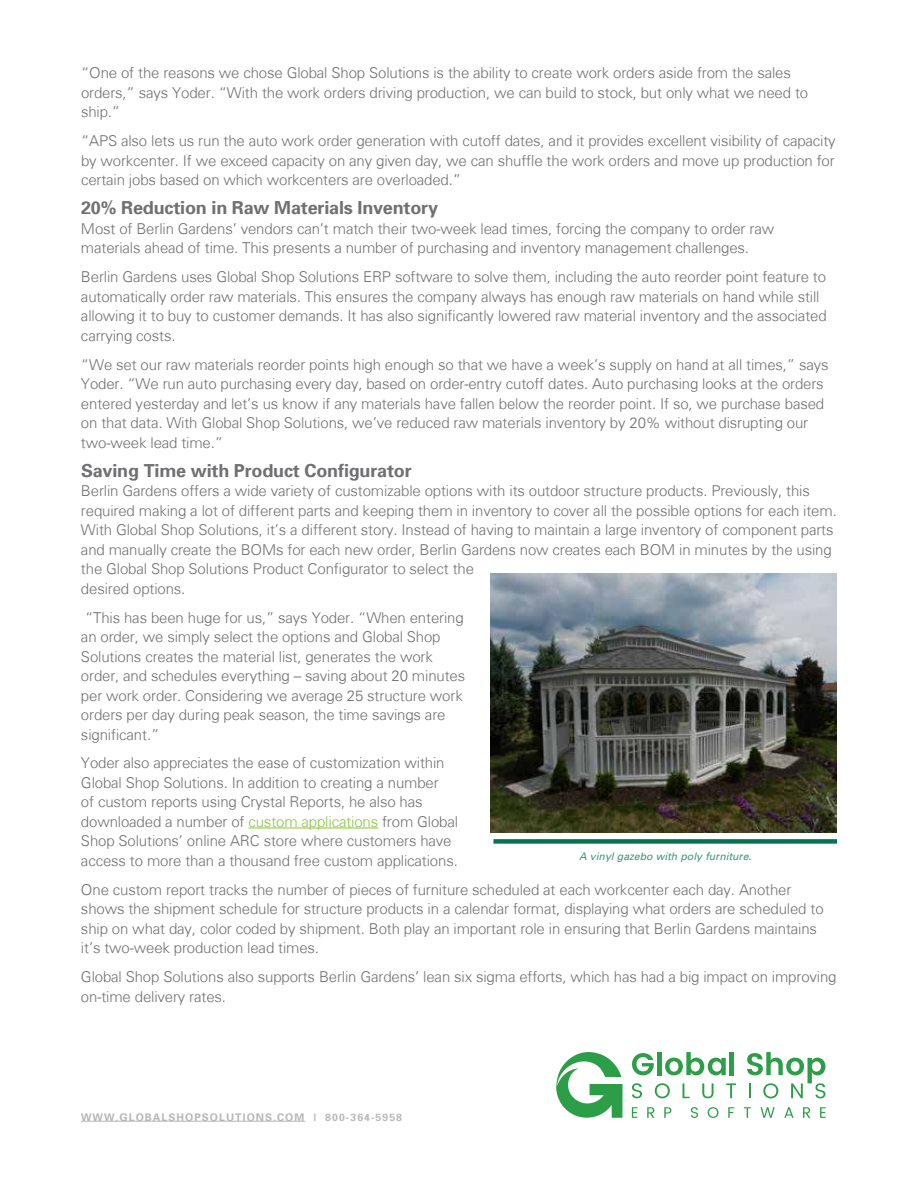
<style>
.page{position:relative;width:918px;height:1188px;background:#fff}
.page>*{position:absolute;margin:0;border:0;box-sizing:border-box;transform-origin:0 0}
.t1{font:700 18px "Univers";letter-spacing:-.01em;color:#707073}
.t2{font:300 15px/19.5px "Univers";letter-spacing:-.01em;color:#707073}
.t3{font:700 10.5px "Univers";letter-spacing:.1em;color:#b7b7b9}
.t4{font:italic 10.5px "Univers";color:#40987b}
.s1{color:#8dc342}
.s2{color:#b7b8b9}
</style>
<div class="page">
<hr style="left:248px;top:828px;width:130px;height:1px;background:#8dc342">
<hr style="left:81px;top:1121px;width:224px;height:1px;background:#b7b7b9">
<div style="left:493px;top:839px;width:344px;height:5px;background:#00754f"></div>
<img style="left:491px;top:573px;width:346px;height:260px">
<svg style="left:556px;top:1052px;width:67px;height:66px"></svg>
<svg style="left:632px;top:1107px;width:5px;height:11px"></svg>
<svg style="left:647px;top:1107px;width:7px;height:11px"></svg>
<svg style="left:664px;top:1107px;width:7px;height:11px"></svg>
<svg style="left:691px;top:1107px;width:7px;height:11px"></svg>
<svg style="left:708px;top:1107px;width:10px;height:11px"></svg>
<svg style="left:728px;top:1107px;width:6px;height:11px"></svg>
<svg style="left:744px;top:1107px;width:7px;height:11px"></svg>
<svg style="left:760px;top:1107px;width:15px;height:11px"></svg>
<svg style="left:784px;top:1107px;width:10px;height:11px"></svg>
<svg style="left:803px;top:1107px;width:7px;height:11px"></svg>
<svg style="left:820px;top:1107px;width:6px;height:11px"></svg>
<svg style="left:632px;top:1083px;width:10px;height:15px"></svg>
<svg style="left:655px;top:1083px;width:15px;height:15px"></svg>
<svg style="left:683px;top:1083px;width:7px;height:15px"></svg>
<svg style="left:702px;top:1083px;width:12px;height:15px"></svg>
<svg style="left:726px;top:1083px;width:10px;height:15px"></svg>
<svg style="left:632px;top:1053px;width:22px;height:22px"></svg>
<div style="left:657px;top:1052px;width:5px;height:23px;background:#2d9e48"></div>
<svg style="left:665px;top:1052px;width:61px;height:23px"></svg>
<div style="left:729px;top:1052px;width:5px;height:23px;background:#2d9e48"></div>
<svg style="left:747px;top:1052px;width:78px;height:46px"></svg>
<p class="t2" style="left:81px;top:64px;width:729px">“One of the reasons we chose Global Shop Solutions is the ability to create work orders aside from the sales orders,” says Yoder. “With the work orders driving production, we can build to stock, but only what we need to ship.”</p>
<p class="t2" style="left:81px;top:132px;width:756px;text-align:justify">“APS also lets us run the auto work order generation with cutoff dates, and it provides excellent visibility of capacity by workcenter. If we exceed capacity on any given day, we can shuffle the work orders and move up production for certain jobs based on which workcenters are overloaded.”</p>
<p class="t1" style="left:81px;top:200px;width:359px">20% Reduction in Raw Materials Inventory</p>
<p class="t2" style="left:81px;top:220px;width:695px">Most of Berlin Gardens’ vendors can’t match their two-week lead times, forcing the company to order raw materials ahead of time. This presents a number of purchasing and inventory management challenges.</p>
<p class="t2" style="left:81px;top:268px;width:747px">Berlin Gardens uses Global Shop Solutions ERP software to solve them, including the auto reorder point feature to automatically order raw materials. This ensures the company always has enough raw materials on hand while still allowing it to buy to customer demands. It has also significantly lowered raw material inventory and the associated carrying costs.</p>
<p class="t2" style="left:81px;top:356px;width:749px">“We set our raw materials reorder points high enough so that we have a week’s supply on hand at all times,” says Yoder. “We run auto purchasing every day, based on order-entry cutoff dates. Auto purchasing looks at the orders entered yesterday and let’s us know if any materials have fallen below the reorder point. If so, we purchase based on that data. With Global Shop Solutions, we’ve reduced raw materials inventory by 20% without disrupting our two-week lead time.”</p>
<p class="t1" style="left:81px;top:463px;width:332px">Saving Time with Product Configurator</p>
<p class="t2" style="left:81px;top:482px;width:757px">Berlin Gardens offers a wide variety of customizable options with its outdoor structure products. Previously, this required making a lot of different parts and keeping them in inventory to cover all the possible options for each item.<br>With Global Shop Solutions, it’s a different story. Instead of having to maintain a large inventory of component parts and manually create the BOMs for each new order, Berlin Gardens now creates each BOM in minutes by the using the Global Shop Solutions Product Configurator to select the<br>desired options.</p>
<p class="t2" style="left:81px;top:609px;width:386px">“This has been huge for us,” says Yoder. “When entering an order, we simply select the options and Global Shop Solutions creates the material list, generates the work order, and schedules everything – saving about 20 minutes per work order. Considering we average 25 structure work orders per day during peak season, the time savings are significant.”</p>
<p class="t2" style="left:81px;top:755px;width:379px">Yoder also appreciates the ease of customization within Global Shop Solutions. In addition to creating a number<br>of custom reports using Crystal Reports, he also has downloaded a number of <span class="s1">custom applications</span> from Global Shop Solutions’ online ARC store where customers have access to more than a thousand free custom applications.</p>
<p class="t2" style="left:81px;top:881px;width:744px">One custom report tracks the number of pieces of furniture scheduled at each workcenter each day. Another shows the shipment schedule for structure products in a calendar format, displaying what orders are scheduled to ship on what day, color coded by shipment. Both play an important role in ensuring that Berlin Gardens maintains it’s two-week production lead times.</p>
<p class="t2" style="left:81px;top:968px;width:757px">Global Shop Solutions also supports Berlin Gardens’ lean six sigma efforts, which has had a big impact on improving on-time delivery rates.</p>
<p class="t4" style="left:579px;top:851px;width:174px">A vinyl gazebo with poly furniture.</p>
<p class="t3" style="left:81px;top:1112px;width:323px">WWW.GLOBALSHOPSOLUTIONS.COM <span class="s2">| 800-364-5958</span></p>
</div>
